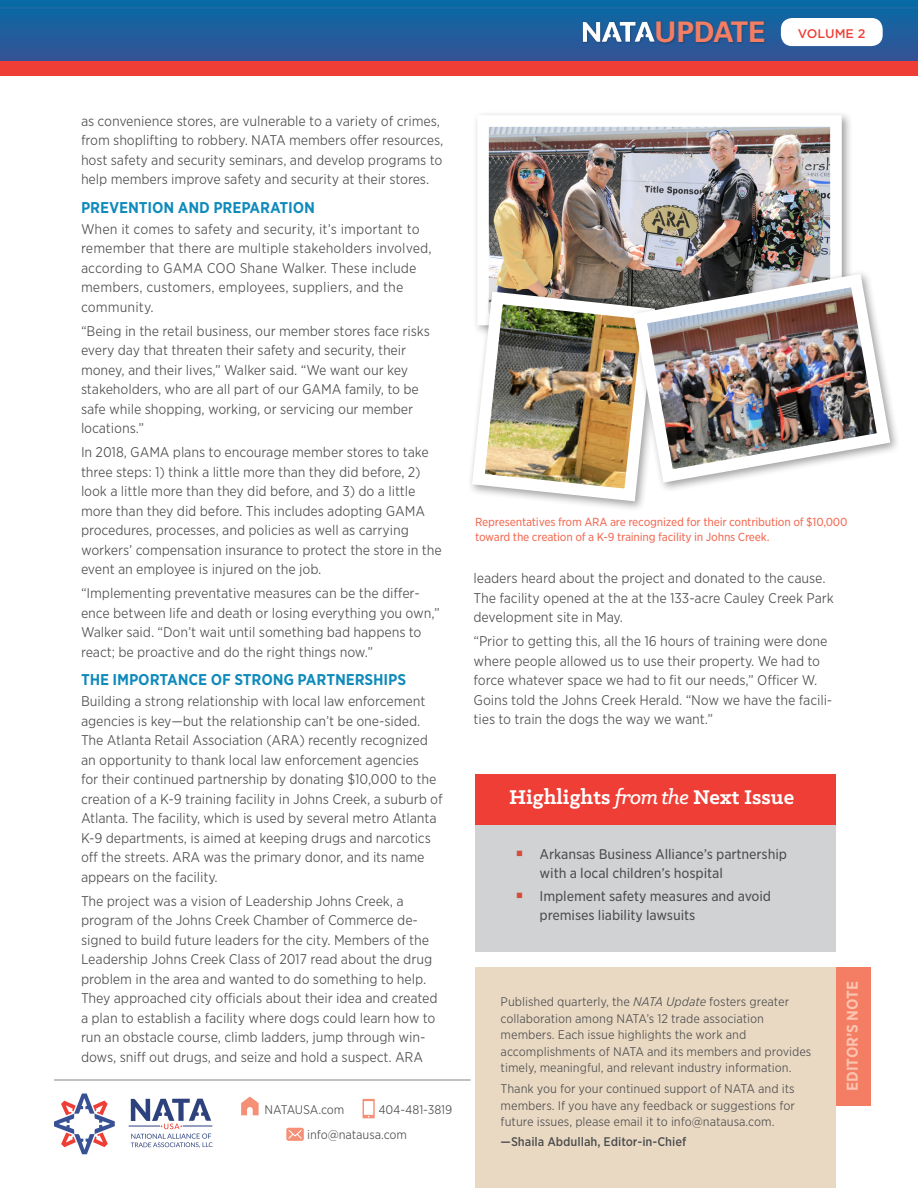
<style>
.page{position:relative;width:918px;height:1188px;background:#fff}
.page>*{position:absolute;margin:0;border:0;box-sizing:border-box;transform-origin:0 0}
.t1{font:700 28.35px "Univers LT Std";color:#f37e63}
.t2{font:700 22.5px "Klinic Slab";color:#fff}
.t3{font:700 15px "Gotham Narrow S Sm";letter-spacing:-.01em;color:#0e8abb}
.Body{font:700 15px "Gotham Narrow S Sm";letter-spacing:-.01em;color:#fbc4b1}
.Body-2{font:300 13.5px/19.5px "Gotham Narrow S Sm";letter-spacing:-.01em;color:#4b4c4d}
.t4{font:13.5px/19.5px "Gotham Narrow S Sm";letter-spacing:-.01em;color:#4b4c4d}
.Body-3{font:300 12px/16.5px "Gotham Narrow S Sm";letter-spacing:-.005em;color:#4b4c4d}
.Body-4{font:500 12px "Gotham Narrow S Sm";letter-spacing:-.005em;color:#4b4c4d}
.Body-5{font:300 12px "Gotham Narrow S Sm";letter-spacing:-.025em;color:#4b4c4d}
.t5{font:500 12px "Gotham S Sm";color:#ee3e35}
.t6{font:11.25px/15px "Gotham Narrow S Sm";letter-spacing:-.02em;color:#f26b54}
.s1{font-weight:500;font-style:italic}
.s2{color:#d64c3a}
.s3{font-style:italic}
</style>
<div class="page">
<div style="left:475px;top:774px;width:361px;height:178px;background:#d1d2d4"></div>
<div style="left:475px;top:967px;width:361px;height:221px;background:#e9d9c3"></div>
<svg style="left:54px;top:1094px;width:61px;height:60px"></svg>
<svg style="left:131px;top:1099px;width:82px;height:49px"></svg>
<hr style="left:129px;top:1126px;width:31px;height:1px;background:#2d427d">
<hr style="left:54px;top:1080px;width:417px;height:1px;background:#808285">
<div style="left:0;top:0;width:918px;height:61px;background:linear-gradient(to bottom,#056ba5,#365295)"></div>
<div style="left:0;top:61px;width:918px;height:15px;background:#ee3e35"></div>
<div style="left:582px;top:20px;width:184px;height:25px;background:#231f20;opacity:.35"></div>
<svg style="left:583px;top:22px;width:72px;height:20px"></svg>
<div style="left:781px;top:18px;width:102px;height:28px;background:#fff;border-radius:11px"></div>
<div style="left:836px;top:967px;width:34px;height:138px;background:#f37e63"></div>
<svg style="left:241px;top:1097px;width:18px;height:18px"></svg>
<svg style="left:363px;top:1099px;width:12px;height:19px"></svg>
<svg style="left:286px;top:1128px;width:18px;height:13px"></svg>
<div style="left:475px;top:774px;width:361px;height:50px;background:#ee3e35"></div>
<div style="left:472px;top:110px;width:381px;height:227px;background:#231f20;opacity:.43"></div>
<img style="left:490px;top:128px;width:339px;height:157px">
<div style="left:477px;top:115px;width:365px;height:210px;border:12px solid #fff"></div>
<img style="left:470px;top:285px;width:174px;height:223px">
<div style="left:629px;top:270px;width:272px;height:223px;background:#fff"></div>
<img style="left:627px;top:267px;width:270px;height:222px">
<p class="t1" style="left:655px;top:16px;width:112px">UPDATE</p>
<p class="t5" style="left:798px;top:25px;width:69px">VOLUME 2</p>
<p class="Body-2" style="left:81px;top:111px;width:364px">as convenience stores, are vulnerable to a variety of crimes, from shoplifting to robbery. NATA members offer resources, host safety and security seminars, and develop programs to help members improve safety and security at their stores.</p>
<h3 class="t3" style="left:81px;top:198px;width:236px">PREVENTION AND PREPARATION</h3>
<p class="Body-2" style="left:81px;top:219px;width:352px">When it comes to safety and security, it’s important to remember that there are multiple stakeholders involved, according to GAMA COO Shane Walker. These include members, customers, employees, suppliers, and the community.</p>
<p class="Body-2" style="left:81px;top:321px;width:350px">“Being in the retail business, our member stores face risks every day that threaten their safety and security, their money, and their lives,” Walker said. “We want our key stakeholders, who are all part of our GAMA family, to be safe while shopping, working, or servicing our member locations.”</p>
<p class="Body-2" style="left:81px;top:443px;width:362px">In 2018, GAMA plans to encourage member stores to take three steps: 1) think a little more than they did before, 2) look a little more than they did before, and 3) do a little more than they did before. This includes adopting GAMA procedures, processes, and policies as well as carrying workers’ compensation insurance to protect the store in the event an employee is injured on the job.</p>
<p class="Body-2" style="left:81px;top:584px;width:360px">“Implementing preventative measures can be the differ&shy;ence between life and death or losing everything you own,” Walker said. “Don’t wait until something bad happens to react; be proactive and do the right things now.”</p>
<h3 class="t3" style="left:81px;top:670px;width:327px">THE IMPORTANCE OF STRONG PARTNERSHIPS</h3>
<p class="Body-2" style="left:81px;top:692px;width:363px">Building a strong relationship with local law enforcement agencies is key—but the relationship can’t be one-sided.<br>The Atlanta Retail Association (ARA) recently recognized an opportunity to thank local law enforcement agencies<br>for their continued partnership by donating $10,000 to the creation of a K-9 training facility in Johns Creek, a suburb of Atlanta. The facility, which is used by several metro Atlanta K-9 departments, is aimed at keeping drugs and narcotics off the streets. ARA was the primary donor, and its name appears on the facility.</p>
<p class="Body-2" style="left:81px;top:891px;width:358px">The project was a vision of Leadership Johns Creek, a program of the Johns Creek Chamber of Commerce de&shy;signed to build future leaders for the city. Members of the Leadership Johns Creek Class of 2017 read about the drug problem in the area and wanted to do something to help.<br>They approached city officials about their idea and created a plan to establish a facility where dogs could learn how to run an obstacle course, climb ladders, jump through win&shy;dows, sniff out drugs, and seize and hold a suspect. ARA</p>
<p class="Body-3" style="left:307px;top:1096px;width:147px;line-height:25.5px;text-indent:71px">404-481-3819 info@natausa.com</p>
<p class="Body-5" style="left:265px;top:1102px;width:81px">NATAUSA.com</p>
<p class="t6" style="left:475px;top:514px;width:374px">Representatives from ARA are recognized for their contribution of $10,000 toward the creation of a K-9 training facility in Johns Creek.</p>
<p class="Body-2" style="left:474px;top:568px;width:362px">leaders heard about the project and donated to the cause.<br>The facility opened at the at the 133-acre Cauley Creek Park development site in May.</p>
<p class="Body-2" style="left:474px;top:631px;width:360px">“Prior to getting this, all the 16 hours of training were done where people allowed us to use their property. We had to force whatever space we had to fit our needs,” Officer W.<br>Goins told the Johns Creek Herald. “Now we have the facili&shy;ties to train the dogs the way we want.”</p>
<h2 class="t2" style="left:509px;top:782px;width:287px">Highlights <span class="s1">from the</span> Next Issue</h2>
<p class="t4" style="left:540px;top:844px;width:249px;text-indent:-24px"><span class="s2">▪</span> Arkansas Business Alliance’s partnership with a local children’s hospital</p>
<p class="t4" style="left:540px;top:886px;width:233px;text-indent:-24px"><span class="s2">▪</span> Implement safety measures and avoid premises liability lawsuits</p>
<p class="Body-3" style="left:501px;top:993px;width:312px">Published quarterly, the <span class="s3">NATA Update</span> fosters greater collaboration among NATA’s 12 trade association members. Each issue highlights the work and accomplishments of NATA and its members and provides timely, meaningful, and relevant industry information.</p>
<p class="Body-3" style="left:501px;top:1080px;width:296px;text-align:justify">Thank you for your continued support of NATA and its members. If you have any feedback or suggestions for future issues, please email it to info@natausa.com.</p>
<p class="Body-4" style="left:501px;top:1133px;width:187px">—Shaila Abdullah, Editor-in-Chief</p>
<p class="Body" style="left:842px;top:1091px;width:111px;rotate:-90deg">EDITOR’S NOTE</p>
</div>
